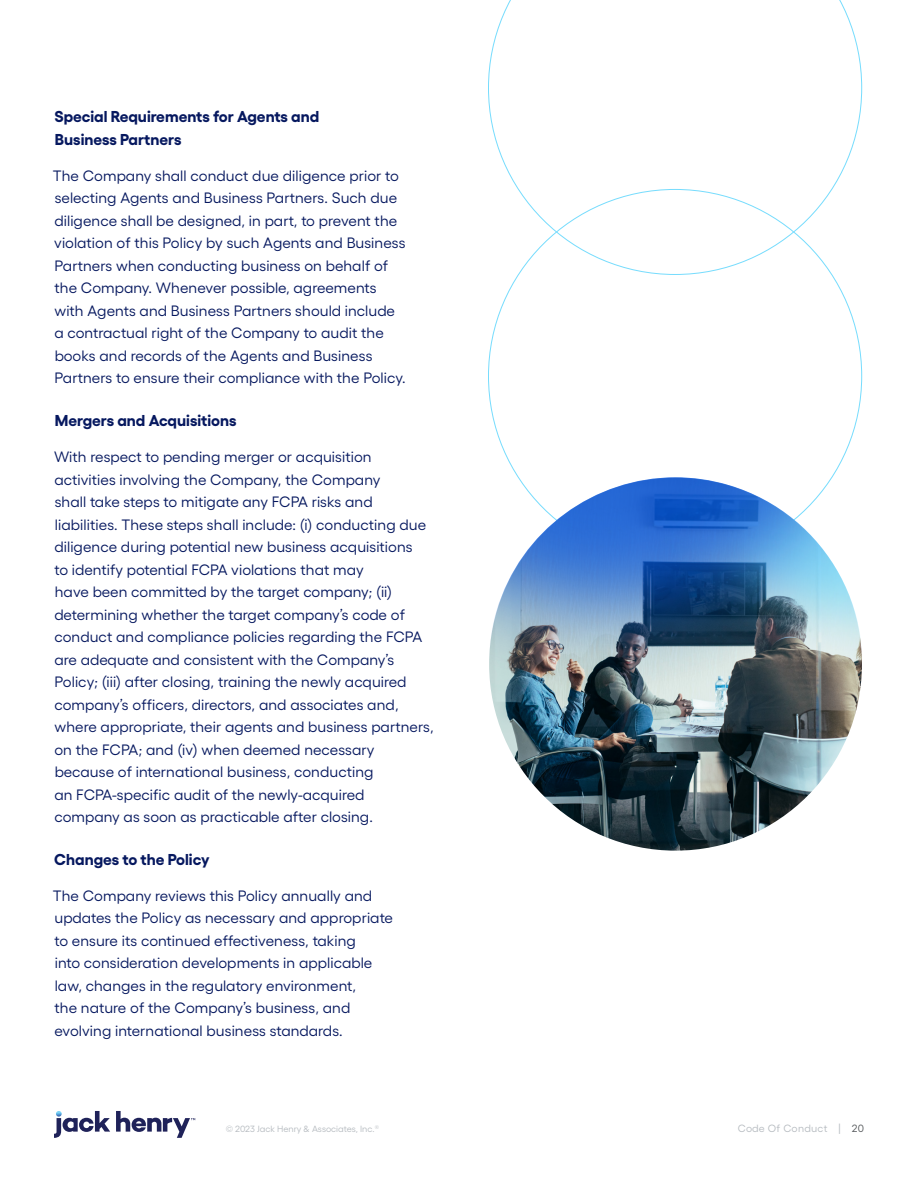
<style>
.page{position:relative;width:918px;height:1188px;background:#fff}
.page>*{position:absolute;margin:0;border:0;box-sizing:border-box;transform-origin:0 0}
.List_Heading{font:700 15.75px/22.5px "Gellix";color:#06185f}
.Body_Text{font:15px/22.5px "Gellix";letter-spacing:.005em;color:#06185f}
.t1{font:10.5px "Gellix";letter-spacing:.025em;color:#b6bbc0}
.t2{font:9px "Gellix";color:#b6bbc0}
.s1{color:#575a5d}
</style>
<div class="page">
<svg style="left:54px;top:1111px;width:141px;height:27px"></svg>
<svg style="left:488px;top:0;width:374px;height:275px"></svg>
<img style="left:489px;top:477px;width:373px;height:374px">
<p class="List_Heading" style="left:54px;top:104px;width:266px">Special Requirements for Agents and<br>Business Partners</p>
<p class="Body_Text" style="left:53px;top:163px;width:354px">The Company shall conduct due diligence prior to selecting Agents and Business Partners. Such due diligence shall be designed, in part, to prevent the violation of this Policy by such Agents and Business Partners when conducting business on behalf of the Company. Whenever possible, agreements with Agents and Business Partners should include a contractual right of the Company to audit the books and records of the Agents and Business Partners to ensure their compliance with the Policy.</p>
<p class="List_Heading" style="left:55px;top:408px;width:183px">Mergers and Acquisitions</p>
<p class="Body_Text" style="left:54px;top:444px;width:381px">With respect to pending merger or acquisition activities involving the Company, the Company<br>shall take steps to mitigate any FCPA risks and liabilities. These steps shall include: (i) conducting due diligence during potential new business acquisitions<br>to identify potential FCPA violations that may<br>have been committed by the target company; (ii) determining whether the target company’s code of conduct and compliance policies regarding the FCPA are adequate and consistent with the Company’s Policy; (iii) after closing, training the newly acquired company’s officers, directors, and associates and, where appropriate, their agents and business partners, on the FCPA; and (iv) when deemed necessary because of international business, conducting<br>an FCPA-specific audit of the newly-acquired<br>company as soon as practicable after closing.</p>
<p class="List_Heading" style="left:54px;top:846px;width:157px">Changes to the Policy</p>
<p class="Body_Text" style="left:53px;top:883px;width:342px">The Company reviews this Policy annually and updates the Policy as necessary and appropriate to ensure its continued effectiveness, taking<br>into consideration developments in applicable law, changes in the regulatory environment,<br>the nature of the Company’s business, and evolving international business standards.</p>
<p class="t2" style="left:226px;top:1122px;width:155px">© 2023 Jack Henry &amp; Associates, Inc.<sup>®</sup></p>
<p class="t1" style="left:738px;top:1120px;width:128px">Code Of Conduct | <span class="s1">20</span></p>
</div>
